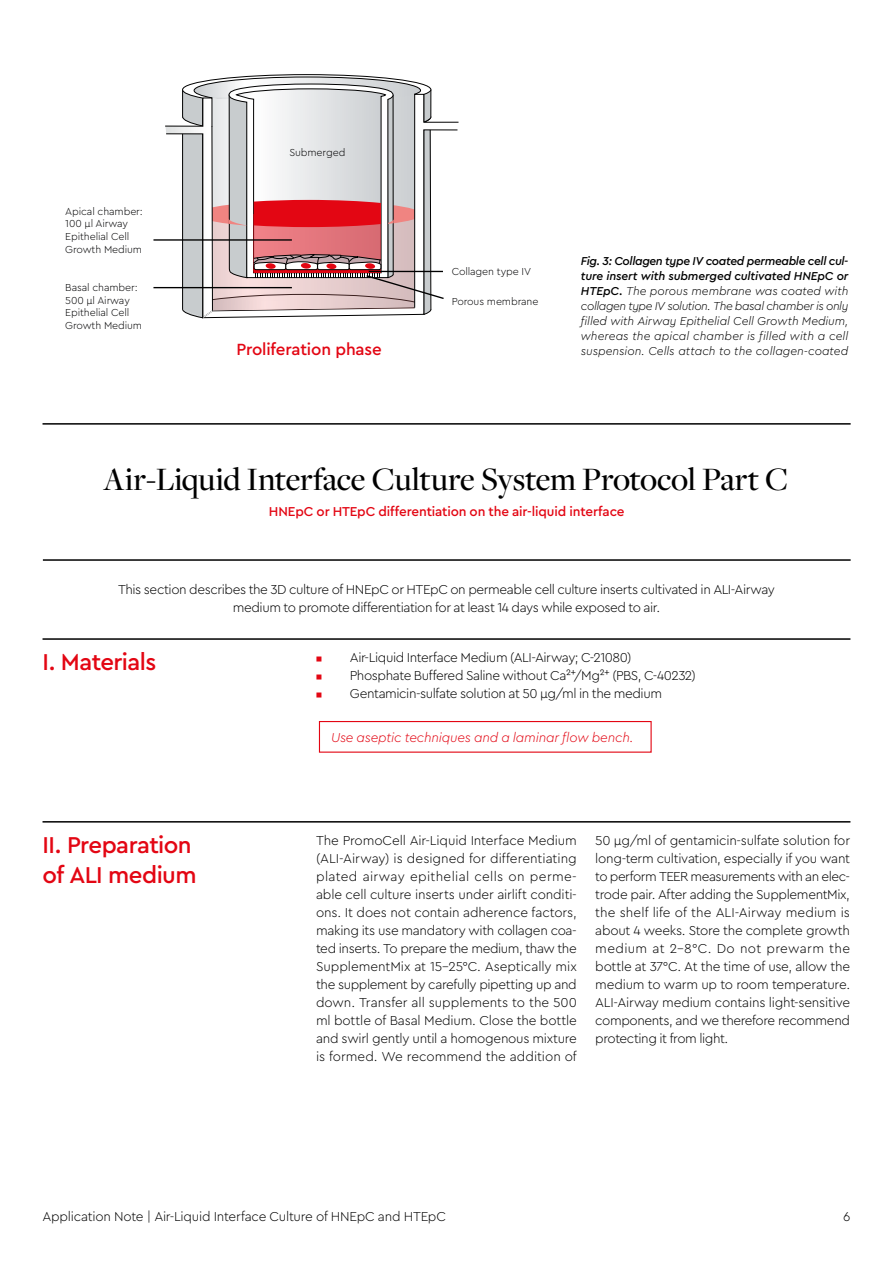
<style>
.page{position:relative;width:893px;height:1263px;background:#fff}
.page>*{position:absolute;margin:0;border:0;box-sizing:border-box;transform-origin:0 0}
.t1{font:500 33.9px "Freight Disp Pro";letter-spacing:-.01em;color:#000}
.t2{font:500 24px/30px "Cera Pro";letter-spacing:-.025em;color:#e30613}
.t3{font:500 16.95px "Cera Pro";letter-spacing:-.01em;color:#e30613}
.t4{font:300 13.5px/18px "Cera Pro";letter-spacing:-.03em;color:#000;text-align:justify}
.t5{font:500 13.5px "Cera Pro";letter-spacing:-.01em;color:#e30613}
.t6{font:italic 300 13.5px "Cera Pro";letter-spacing:-.015em;color:#e30613}
.t7{font:italic 300 12px/15px "Cera Pro";color:#000;text-align:justify}
.t8{font:300 10.65px/12.8px "Cera Pro";letter-spacing:-.01em;color:#020203}
.s1{font-weight:500}
.s2{font-size:9px;color:#e30613}
</style>
<div class="page">
<hr style="left:43px;top:423px;width:808px;height:2px;background:#000">
<hr style="left:43px;top:559px;width:808px;height:2px;background:#000">
<hr style="left:43px;top:638px;width:807px;height:2px;background:#000">
<hr style="left:43px;top:821px;width:807px;height:1px;background:#000">
<div style="left:319px;top:721px;width:333px;height:32px;border:1px solid #e30613"></div>
<svg style="left:165px;top:74px;width:294px;height:245px"></svg>
<hr style="left:153px;top:239px;width:139px;height:2px;background:#000">
<hr style="left:153px;top:287px;width:139px;height:1px;background:#000">
<hr style="left:369px;top:271px;width:74px;height:1px;background:#000">
<p class="t8" style="left:65px;top:205px;width:79px">Apical chamber:<br>100 µl Airway<br>Epithelial Cell<br>Growth Medium</p>
<p class="t8" style="left:65px;top:282px;width:78px">Basal chamber:<br>500 µl Airway<br>Epithelial Cell<br>Growth Medium</p>
<p class="t8" style="left:289px;top:147px;width:58px">Submerged</p>
<p class="t3" style="left:236px;top:342px;width:147px">Proliferation phase</p>
<p class="t8" style="left:452px;top:266px;width:81px">Collagen type IV</p>
<p class="t8" style="left:452px;top:295px;width:88px">Porous membrane</p>
<p class="t7" style="left:581px;top:254px;width:269px"><span class="s1">Fig. 3: Collagen type IV coated permeable cell cul&shy;ture insert with submerged cultivated HNEpC or HTEpC.</span> The porous membrane was coated with collagen type IV solution. The basal chamber is only filled with Airway Epithelial Cell Growth Medium, whereas the apical chamber is filled with a cell suspension. Cells attach to the collagen-coated</p>
<h1 class="t1" style="left:104px;top:467px;width:686px">Air-Liquid Interface Culture System Protocol Part C</h1>
<p class="t5" style="left:269px;top:506px;width:357px">HNEpC or HTEpC differentiation on the air-liquid interface</p>
<p class="t4" style="left:118px;top:580px;width:658px;text-align:center">This section describes the 3D culture of HNEpC or HTEpC on permeable cell culture inserts cultivated in ALI-Airway medium to promote differentiation for at least 14 days while exposed to air.</p>
<h2 class="t2" style="left:43px;top:649px;width:115px">I. Materials</h2>
<h2 class="t2" style="left:43px;top:831px;width:156px">II. Preparation of ALI medium</h2>
<p class="t4" style="left:316px;top:648px;width:317px"><span class="s2">■</span> Air-Liquid Interface Medium (ALI-Airway; C-21080)</p>
<p class="t4" style="left:316px;top:666px;width:381px"><span class="s2">■</span> Phosphate Buffered Saline without Ca²⁺/Mg²⁺ (PBS, C-40232)</p>
<p class="t4" style="left:316px;top:684px;width:348px"><span class="s2">■</span> Gentamicin-sulfate solution at 50 µg/ml in the medium</p>
<p class="t6" style="left:331px;top:728px;width:304px">Use aseptic techniques and a laminar flow bench.</p>
<p class="t4" style="left:316px;top:832px;width:262px">The PromoCell Air-Liquid Interface Medium (ALI-Airway) is designed for differentiating plated airway epithelial cells on perme&shy;able cell culture inserts under airlift conditi&shy;ons. It does not contain adherence factors, making its use mandatory with collagen coa&shy;ted inserts. To prepare the medium, thaw the SupplementMix at 15–25°C. Aseptically mix the supplement by carefully pipetting up and down. Transfer all supplements to the 500 ml bottle of Basal Medium. Close the bottle and swirl gently until a homogenous mixture is formed. We recommend the addition of</p>
<p class="t4" style="left:595px;top:831px;width:256px">50 µg/ml of gentamicin-sulfate solution for long-term cultivation, especially if you want to perform TEER measurements with an elec&shy;trode pair. After adding the SupplementMix, the shelf life of the ALI-Airway medium is about 4 weeks. Store the complete growth medium at 2–8°C. Do not prewarm the bottle at 37°C. At the time of use, allow the medium to warm up to room temperature.<br>ALI-Airway medium contains light-sensitive components, and we therefore recommend protecting it from light.</p>
<p class="t4" style="left:43px;top:1206px;width:405px">Application Note | Air-Liquid Interface Culture of HNEpC and HTEpC</p>
<p class="t4" style="left:843px;top:1206px;width:9px">6</p>
</div>
